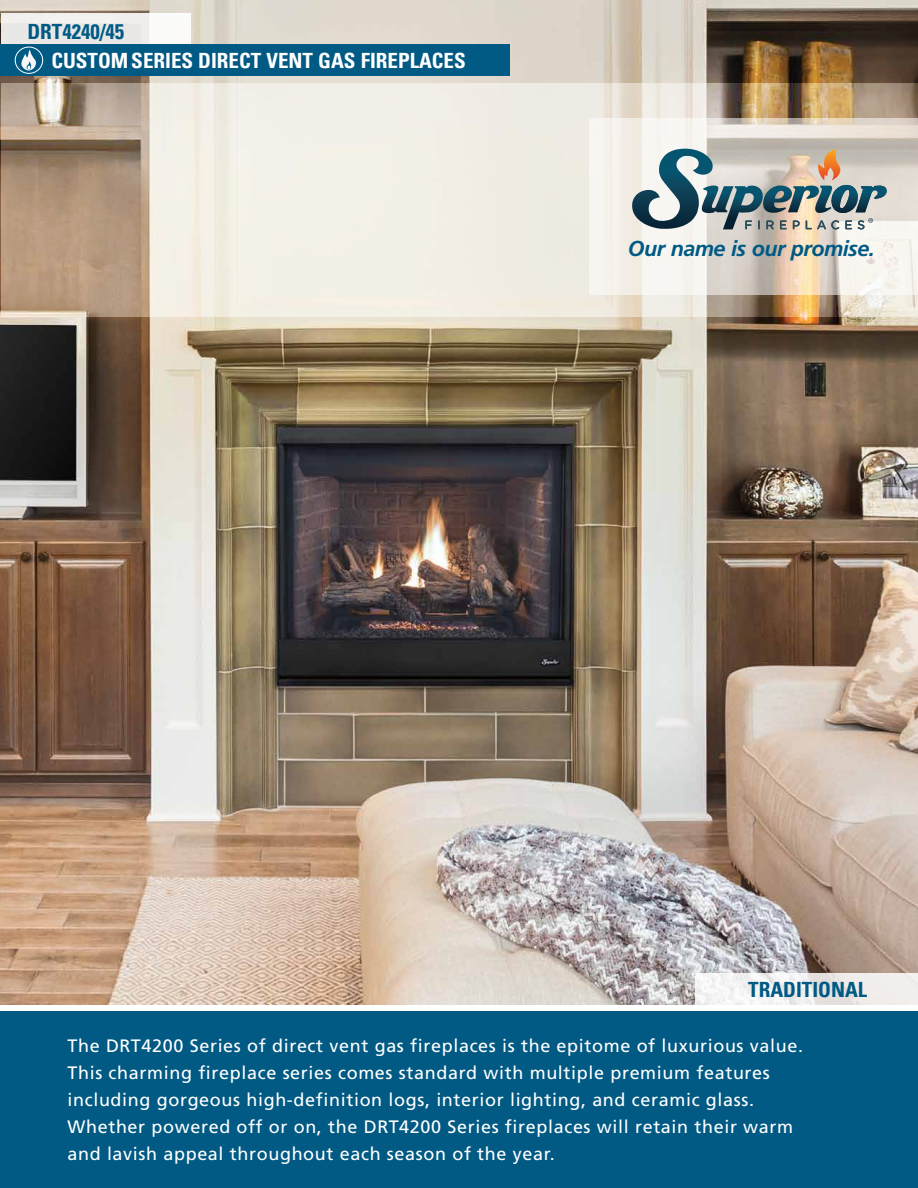
<style>
.page{position:relative;width:918px;height:1188px;background:#fff}
.page>*{position:absolute;margin:0;border:0;box-sizing:border-box;transform-origin:0 0}
.t1{font:italic 700 21.6px "Frutiger LT Std";letter-spacing:-.025em;color:#005a84}
.t2{font:21px "Univers Com 67 Bold Cond";color:#fff}
.t3{font:21px "Univers Com 67 Bold Cond";color:#005a84}
.t4{font:18px/27px "Frutiger LT Std";letter-spacing:.035em;color:#fff}
</style>
<div class="page">
<img style="left:0;top:0;width:918px;height:1005px">
<div style="left:1px;top:13px;width:190px;height:31px;background:linear-gradient(to right,#e7e5e4,#f8f7f5)"></div>
<svg style="left:1px;top:83px;width:917px;height:234px;background:#ded4c6"></svg>
<div style="left:0;top:45px;width:510px;height:31px;background:#005a84"></div>
<div style="left:0;top:1011px;width:918px;height:177px;background:#005a84"></div>
<svg style="left:589px;top:119px;width:329px;height:176px"></svg>
<svg style="left:632px;top:149px;width:256px;height:80px;background:#9da7a6"></svg>
<svg style="left:15px;top:47px;width:28px;height:27px"></svg>
<svg style="left:695px;top:974px;width:223px;height:31px;fill:#f1eeed"></svg>
<p class="t3" style="left:27px;top:18px;width:98px">DRT4240/45</p>
<p class="t2" style="left:51px;top:48px;width:416px">CUSTOM SERIES DIRECT VENT GAS FIREPLACES</p>
<p class="t1" style="left:628px;top:236px;width:248px">Our name is our promise.</p>
<p class="t3" style="left:748px;top:977px;width:121px">TRADITIONAL</p>
<p class="t4" style="left:68px;top:1033px;width:737px">The DRT4200 Series of direct vent gas fireplaces is the epitome of luxurious value.<br>This charming fireplace series comes standard with multiple premium features including gorgeous high-definition logs, interior lighting, and ceramic glass.<br>Whether powered off or on, the DRT4200 Series fireplaces will retain their warm and lavish appeal throughout each season of the year.</p>
</div>
